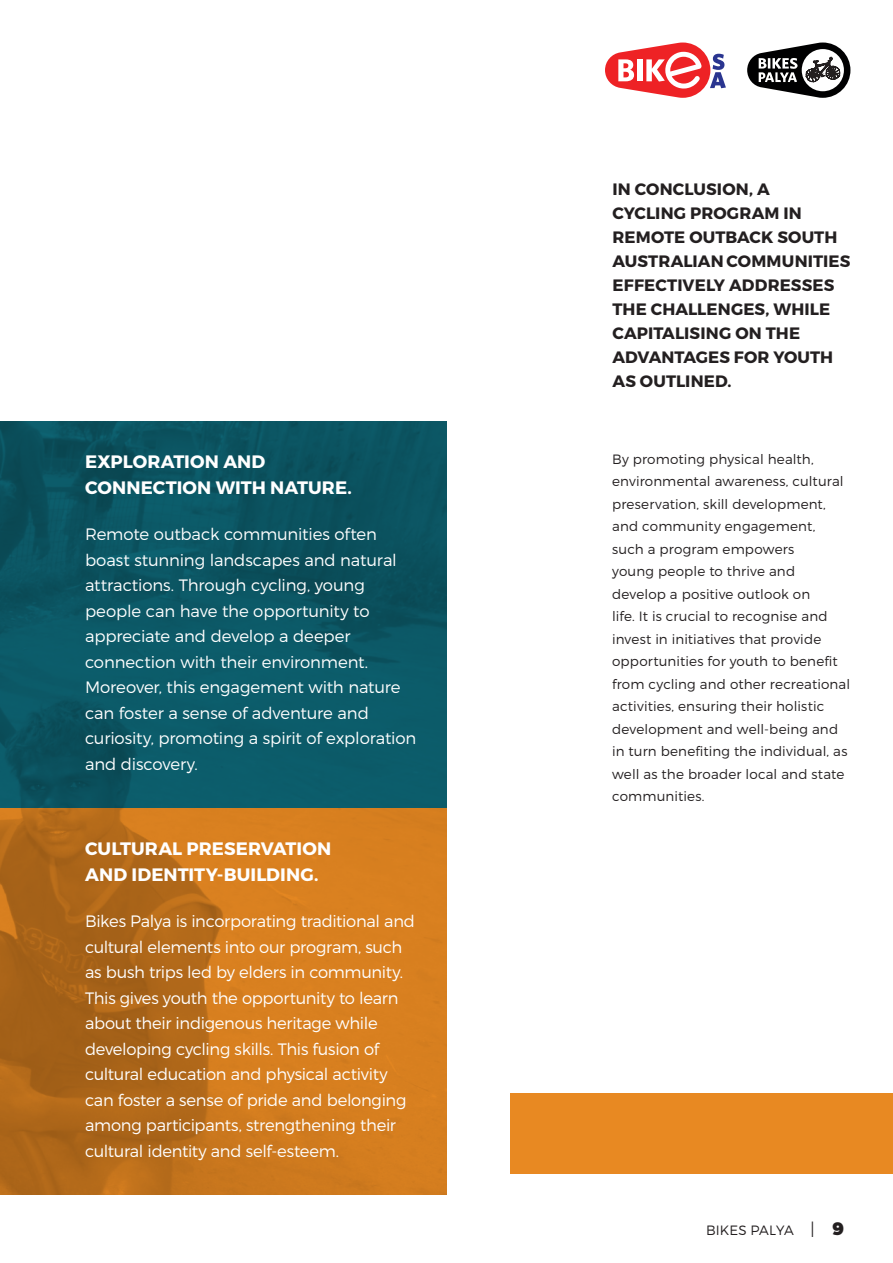
<style>
.page{position:relative;width:893px;height:1263px;background:#fff}
.page>*{position:absolute;margin:0;border:0;box-sizing:border-box;transform-origin:0 0}
.t1{font:700 18px/25.5px "Montserrat";letter-spacing:.005em;color:#fff}
.t2{font:300 16.5px/25.5px "Montserrat";letter-spacing:-.015em;color:#fff}
.t3{font:700 16.5px/24px "Montserrat";letter-spacing:.005em;color:#231f20}
.t4{font:300 13.5px/22.5px "Montserrat";letter-spacing:.01em;color:#231f20}
.s1{font-size:16.5px}
.s2{font-weight:900;font-size:18px}
</style>
<div class="page">
<svg style="left:0;top:808px;width:446px;height:387px;background:#c4731c"></svg>
<div style="left:0;top:421px;width:446px;height:387px;background:linear-gradient(to right,#0b5462,#0b5765)"></div>
<div style="left:510px;top:1093px;width:383px;height:81px;background:#e88922"></div>
<svg style="left:605px;top:43px;width:121px;height:55px"></svg>
<svg style="left:747px;top:43px;width:103px;height:55px"></svg>
<p class="t1" style="left:85px;top:449px;width:268px">EXPLORATION AND<br>CONNECTION WITH NATURE.</p>
<p class="t2" style="left:85px;top:522px;width:333px">Remote outback communities often boast stunning landscapes and natural attractions. Through cycling, young people can have the opportunity to appreciate and develop a deeper connection with their environment.<br>Moreover, this engagement with nature can foster a sense of adventure and curiosity, promoting a spirit of exploration and discovery.</p>
<p class="t1" style="left:85px;top:836px;width:248px">CULTURAL PRESERVATION<br>AND IDENTITY-BUILDING.</p>
<p class="t2" style="left:85px;top:908px;width:331px">Bikes Palya is incorporating traditional and cultural elements into our program, such as bush trips led by elders in community.<br>This gives youth the opportunity to learn about their indigenous heritage while developing cycling skills. This fusion of cultural education and physical activity can foster a sense of pride and belonging among participants, strengthening their cultural identity and self-esteem.</p>
<p class="t3" style="left:612px;top:177px;width:239px">IN CONCLUSION, A<br>CYCLING PROGRAM IN<br>REMOTE OUTBACK SOUTH<br>AUSTRALIAN COMMUNITIES<br>EFFECTIVELY ADDRESSES<br>THE CHALLENGES, WHILE<br>CAPITALISING ON THE<br>ADVANTAGES FOR YOUTH<br>AS OUTLINED.</p>
<p class="t4" style="left:612px;top:448px;width:240px">By promoting physical health, environmental awareness, cultural preservation, skill development, and community engagement, such a program empowers<br>young people to thrive and develop a positive outlook on<br>life. It is crucial to recognise and invest in initiatives that provide opportunities for youth to benefit from cycling and other recreational activities, ensuring their holistic development and well-being and in turn benefiting the individual, as well as the broader local and state communities.</p>
<p class="t4" style="left:706px;top:1218px;width:140px">BIKES PALYA <span class="s1">|</span> <span class="s2">9</span></p>
</div>
